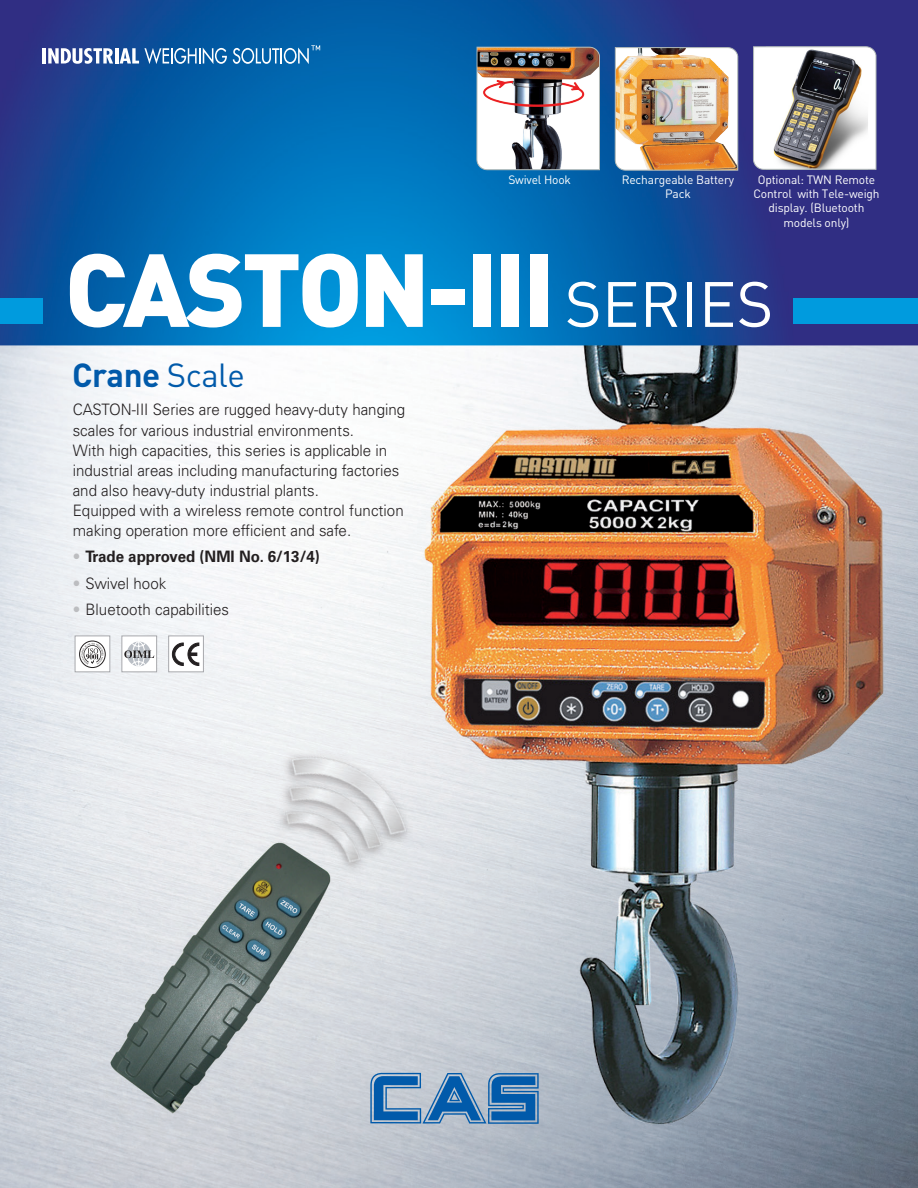
<style>
.page{position:relative;width:918px;height:1188px;background:#fff}
.page>*{position:absolute;margin:0;border:0;box-sizing:border-box;transform-origin:0 0}
.Master_Heading_1{font:900 102px "DIN Pro";letter-spacing:-.04em;color:#fff}
.Cover_Sub_Heading{font:700 33px "DIN Pro";letter-spacing:-.015em;color:#015aaa}
.Cover_Bullets_Text{font:300 15.75px/20.1px "Univers LT Std";color:#231f20;scale:.96 1}
.Cover_Bullets_Text-2{font:700 15.75px "Univers LT Std";color:#231f20;scale:.96 1}
.t1{font:12px/14.4px "DIN Pro";letter-spacing:-.015em;color:#fff;text-align:center}
.s1{font-weight:400;font-size:63px}
.s2{font-weight:400}
.s3{font-weight:300;color:#bcbdc0}
.s4{color:#bcbdc0}
</style>
<div class="page">
<img style="left:0;top:0;width:918px;height:1188px">
<div style="left:0;top:298px;width:43px;height:26px;background:#009bde"></div>
<div style="left:793px;top:298px;width:125px;height:26px;background:#009bde"></div>
<svg style="left:370px;top:1073px;width:169px;height:51px;background:#5c8dbb"></svg>
<hr style="left:43px;top:48px;width:3px;height:16px;background:#fff">
<svg style="left:48px;top:47px;width:65px;height:17px"></svg>
<hr style="left:115px;top:48px;width:3px;height:16px;background:#fff">
<svg style="left:120px;top:48px;width:107px;height:16px"></svg>
<svg style="left:233px;top:45px;width:87px;height:19px;background:#3f88be"></svg>
<div style="left:75px;top:636px;width:35px;height:36px;background:#fff"></div>
<div style="left:75px;top:635px;width:35px;height:37px;border:1px solid #a8a9ad"></div>
<div style="left:79px;top:641px;width:27px;height:27px;border:1px solid #231f20;border-radius:50%"></div>
<svg style="left:81px;top:643px;width:22px;height:22px"></svg>
<div style="left:122px;top:636px;width:35px;height:36px;background:#fff"></div>
<div style="left:121px;top:635px;width:36px;height:37px;border:1px solid #a8a9ad"></div>
<svg style="left:124px;top:641px;width:30px;height:32px"></svg>
<div style="left:169px;top:636px;width:34px;height:36px;background:#fff"></div>
<div style="left:168px;top:635px;width:36px;height:37px;border:1px solid #a8a9ad"></div>
<svg style="left:172px;top:643px;width:27px;height:23px"></svg>
<svg style="left:753px;top:46px;width:124px;height:124px"></svg>
<img style="left:614px;top:47px;width:125px;height:124px">
<img style="left:476px;top:46px;width:124px;height:124px">
<p class="t1" style="left:508px;top:172px;width:64px">Swivel Hook</p>
<p class="t1" style="left:622px;top:172px;width:114px">Rechargeable Battery<br>Pack</p>
<p class="t1" style="left:753px;top:172px;width:128px">Optional: TWN Remote<br>Control with Tele-weigh display. (Bluetooth models only)</p>
<p class="Master_Heading_1" style="left:65px;top:221px;width:710px">CASTON-III <span class="s1">SERIES</span></p>
<p class="Cover_Sub_Heading" style="left:72px;top:353px;width:175px">Crane <span class="s2">Scale</span></p>
<p class="Cover_Bullets_Text" style="left:73px;top:400px;width:348px">CASTON-III Series are rugged heavy-duty hanging scales for various industrial environments.<br>With high capacities, this series is applicable in industrial areas including manufacturing factories and also heavy-duty industrial plants.<br>Equipped with a wireless remote control function making operation more efficient and safe.</p>
<p class="Cover_Bullets_Text-2" style="left:73px;top:548px;width:259px"><span class="s3">•</span> Trade approved (NMI No. 6/13/4)</p>
<p class="Cover_Bullets_Text" style="left:73px;top:573px;width:99px"><span class="s4">•</span> Swivel hook</p>
<p class="Cover_Bullets_Text" style="left:73px;top:600px;width:164px"><span class="s4">•</span> Bluetooth capabilities</p>
</div>
